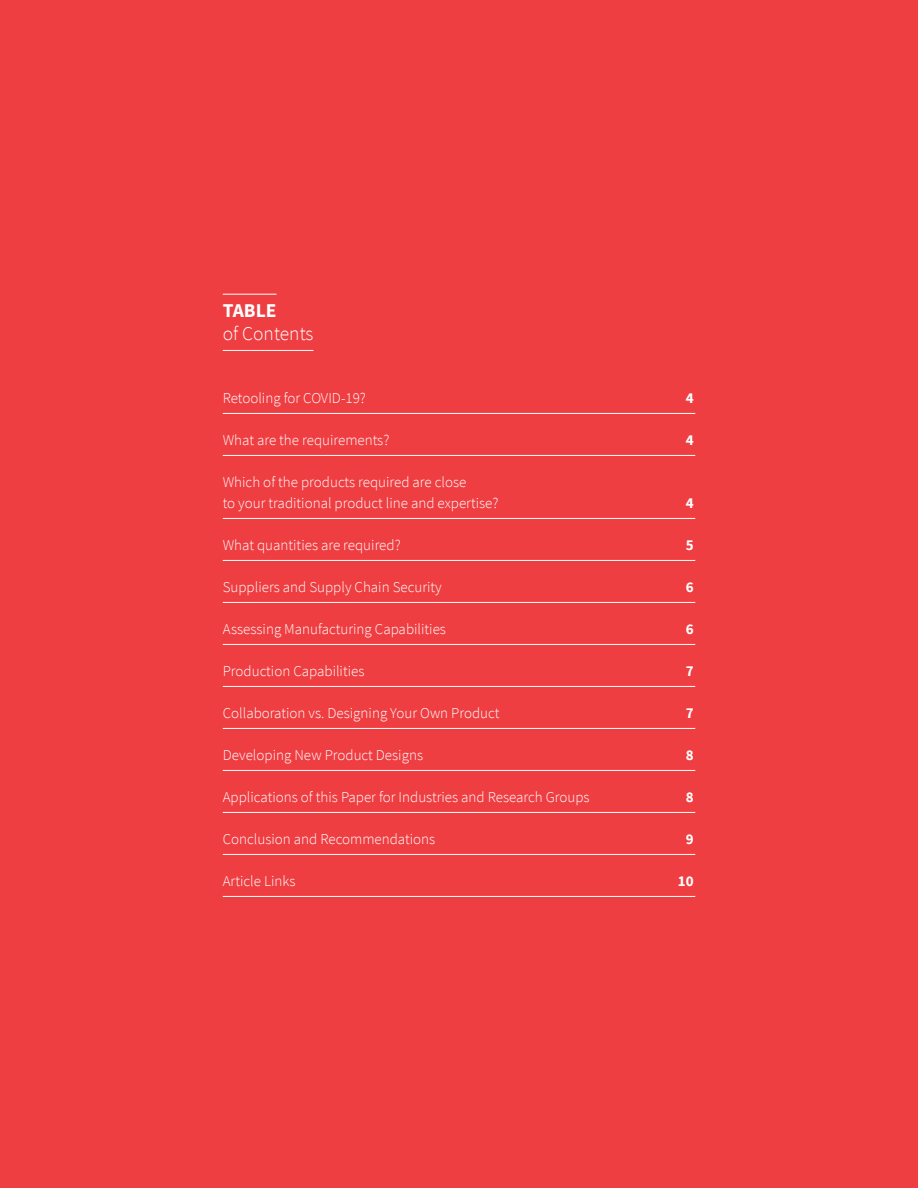
<style>
.page{position:relative;width:918px;height:1188px;background:#ef3e42}
.page>*{position:absolute;margin:0;border:0;box-sizing:border-box;transform-origin:0 0}
.t1{font:300 19.5px "Source Sans Pro";color:#fff}
.t2{font:700 19.5px "Source Sans Pro";color:#fff}
.t3{font:300 15px/21px "Source Sans Pro";color:#fff}
.t4{font:700 15px "Source Sans Pro";color:#fff}
</style>
<div class="page">
<hr style="left:223px;top:294px;width:54px;height:1px;background:#fff">
<hr style="left:223px;top:350px;width:90px;height:1px;background:#fff">
<hr style="left:223px;top:413px;width:472px;height:1px;background:#fff">
<hr style="left:223px;top:455px;width:472px;height:1px;background:#fff">
<hr style="left:223px;top:518px;width:472px;height:1px;background:#fff">
<hr style="left:223px;top:560px;width:472px;height:1px;background:#fff">
<hr style="left:223px;top:602px;width:472px;height:1px;background:#fff">
<hr style="left:223px;top:644px;width:472px;height:1px;background:#fff">
<hr style="left:223px;top:686px;width:472px;height:1px;background:#fff">
<hr style="left:223px;top:728px;width:472px;height:1px;background:#fff">
<hr style="left:223px;top:770px;width:472px;height:1px;background:#fff">
<hr style="left:223px;top:812px;width:472px;height:1px;background:#fff">
<hr style="left:223px;top:854px;width:472px;height:1px;background:#fff">
<hr style="left:223px;top:896px;width:472px;height:1px;background:#fff">
<h1 class="t2" style="left:223px;top:297px;width:55px">TABLE</h1>
<h1 class="t1" style="left:223px;top:321px;width:92px">of Contents</h1>
<p class="t3" style="left:223px;top:387px;width:145px">Retooling for COVID-19?</p>
<p class="t4" style="left:686px;top:387px;width:9px">4</p>
<p class="t3" style="left:223px;top:429px;width:168px">What are the requirements?</p>
<p class="t4" style="left:686px;top:429px;width:9px">4</p>
<p class="t3" style="left:223px;top:471px;width:277px">Which of the products required are close<br>to your traditional product line and expertise?</p>
<p class="t4" style="left:686px;top:492px;width:9px">4</p>
<p class="t3" style="left:223px;top:534px;width:179px">What quantities are required?</p>
<p class="t4" style="left:686px;top:534px;width:9px">5</p>
<p class="t3" style="left:223px;top:576px;width:221px">Suppliers and Supply Chain Security</p>
<p class="t4" style="left:686px;top:576px;width:9px">6</p>
<p class="t3" style="left:223px;top:618px;width:225px">Assessing Manufacturing Capabilities</p>
<p class="t4" style="left:686px;top:618px;width:9px">6</p>
<p class="t3" style="left:223px;top:660px;width:143px">Production Capabilities</p>
<p class="t4" style="left:686px;top:660px;width:9px">7</p>
<p class="t3" style="left:223px;top:702px;width:278px">Collaboration vs. Designing Your Own Product</p>
<p class="t4" style="left:686px;top:702px;width:9px">7</p>
<p class="t3" style="left:223px;top:744px;width:202px">Developing New Product Designs</p>
<p class="t4" style="left:686px;top:744px;width:9px">8</p>
<p class="t3" style="left:223px;top:786px;width:368px">Applications of this Paper for Industries and Research Groups</p>
<p class="t4" style="left:686px;top:786px;width:9px">8</p>
<p class="t3" style="left:223px;top:828px;width:214px">Conclusion and Recommendations</p>
<p class="t4" style="left:686px;top:828px;width:9px">9</p>
<p class="t3" style="left:223px;top:870px;width:74px">Article Links</p>
<p class="t4" style="left:678px;top:870px;width:17px">10</p>
</div>
